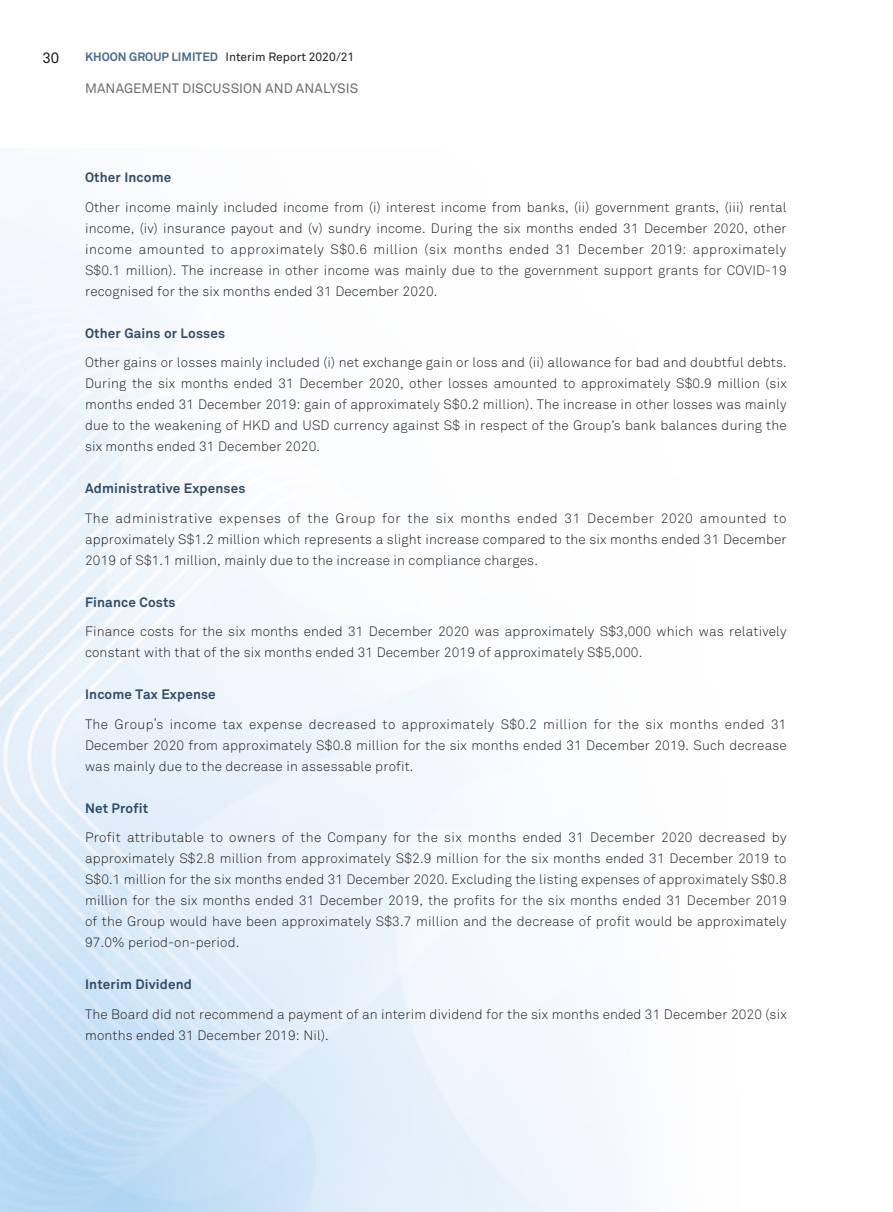
<style>
.page{position:relative;width:893px;height:1212px;background:#fff}
.page>*{position:absolute;margin:0;border:0;box-sizing:border-box;transform-origin:0 0}
.t1{font:15px "Akkurat Pro";color:#231f20}
.t2{font:13.5px/21px "Akkurat Light Pro";letter-spacing:.01em;color:#231f20;text-align:justify}
.t3{font:700 13.5px "Akkurat Pro";letter-spacing:.01em;color:#324c68}
.t4{font:13.5px "Akkurat Pro";color:#6c6d70}
.t5{font:12px "Akkurat Pro";color:#231f20}
.s1{font-weight:700;color:#4b6a8d}
</style>
<div class="page">
<p class="t1" style="left:43px;top:49px;width:18px">30</p>
<p class="t5" style="left:85px;top:50px;width:271px"><span class="s1">KHOON GROUP LIMITED</span> Interim Report 2020/21</p>
<p class="t4" style="left:85px;top:81px;width:275px">MANAGEMENT DISCUSSION AND ANALYSIS</p>
<p class="t3" style="left:85px;top:169px;width:88px">Other Income</p>
<p class="t2" style="left:85px;top:197px;width:703px">Other income mainly included income from (i) interest income from banks, (ii) government grants, (iii) rental income, (iv) insurance payout and (v) sundry income. During the six months ended 31 December 2020, other income amounted to approximately S$0.6 million (six months ended 31 December 2019: approximately S$0.1 million). The increase in other income was mainly due to the government support grants for COVID-19 recognised for the six months ended 31 December 2020.</p>
<p class="t3" style="left:85px;top:325px;width:142px">Other Gains or Losses</p>
<p class="t2" style="left:85px;top:352px;width:703px">Other gains or losses mainly included (i) net exchange gain or loss and (ii) allowance for bad and doubtful debts.<br>During the six months ended 31 December 2020, other losses amounted to approximately S$0.9 million (six months ended 31 December 2019: gain of approximately S$0.2 million). The increase in other losses was mainly due to the weakening of HKD and USD currency against S$ in respect of the Group’s bank balances during the six months ended 31 December 2020.</p>
<p class="t3" style="left:85px;top:480px;width:162px">Administrative Expenses</p>
<p class="t2" style="left:85px;top:508px;width:703px">The administrative expenses of the Group for the six months ended 31 December 2020 amounted to approximately S$1.2 million which represents a slight increase compared to the six months ended 31 December 2019 of S$1.1 million, mainly due to the increase in compliance charges.</p>
<p class="t3" style="left:85px;top:594px;width:92px">Finance Costs</p>
<p class="t2" style="left:85px;top:621px;width:703px">Finance costs for the six months ended 31 December 2020 was approximately S$3,000 which was relatively constant with that of the six months ended 31 December 2019 of approximately S$5,000.</p>
<p class="t3" style="left:85px;top:686px;width:132px">Income Tax Expense</p>
<p class="t2" style="left:85px;top:714px;width:703px">The Group’s income tax expense decreased to approximately S$0.2 million for the six months ended 31<br>December 2020 from approximately S$0.8 million for the six months ended 31 December 2019. Such decrease was mainly due to the decrease in assessable profit.</p>
<p class="t3" style="left:85px;top:800px;width:65px">Net Profit</p>
<p class="t2" style="left:85px;top:827px;width:703px">Profit attributable to owners of the Company for the six months ended 31 December 2020 decreased by approximately S$2.8 million from approximately S$2.9 million for the six months ended 31 December 2019 to S$0.1 million for the six months ended 31 December 2020. Excluding the listing expenses of approximately S$0.8 million for the six months ended 31 December 2019, the profits for the six months ended 31 December 2019 of the Group would have been approximately S$3.7 million and the decrease of profit would be approximately 97.0% period-on-period.</p>
<p class="t3" style="left:85px;top:976px;width:109px">Interim Dividend</p>
<p class="t2" style="left:85px;top:1004px;width:703px">The Board did not recommend a payment of an interim dividend for the six months ended 31 December 2020 (six months ended 31 December 2019: Nil).</p>
</div>
